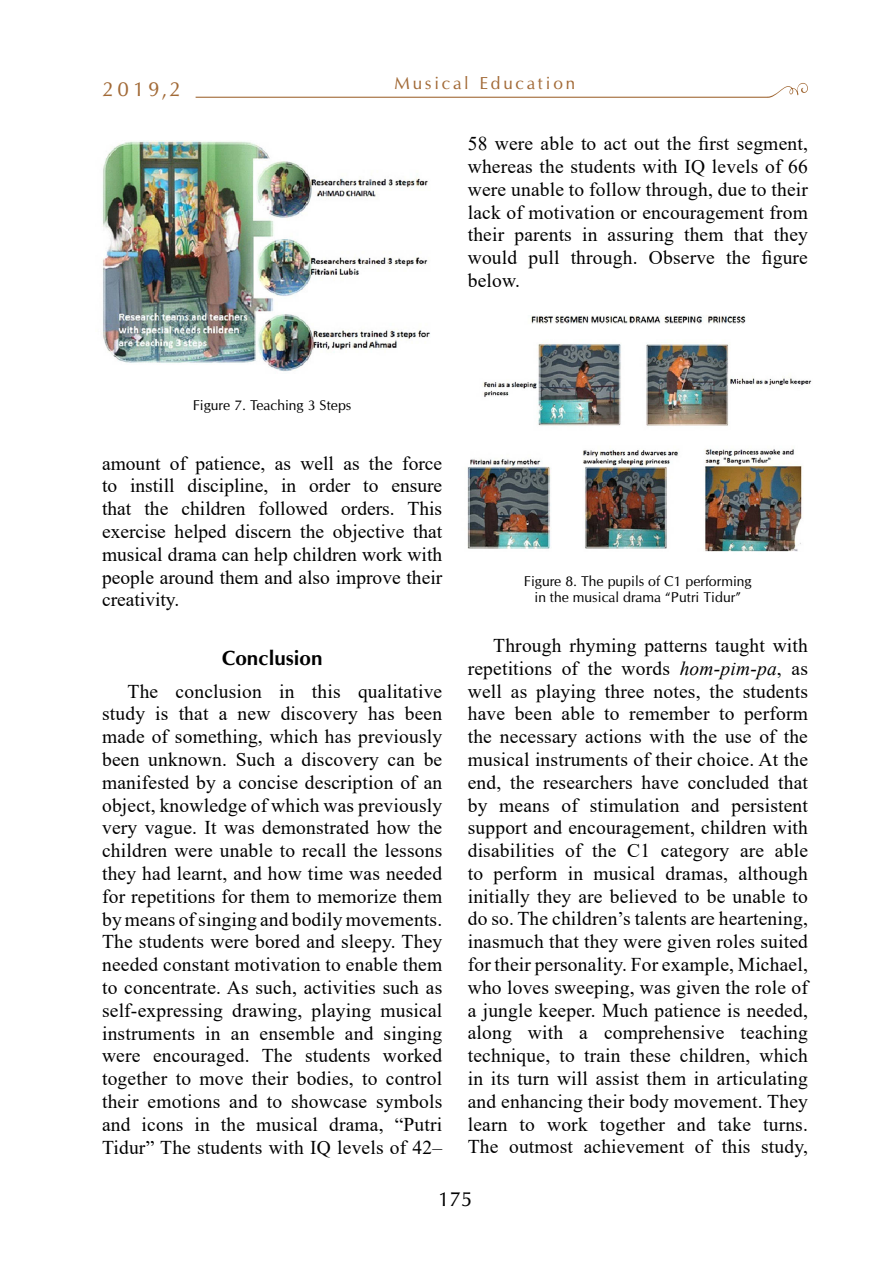
<style>
.page{position:relative;width:893px;height:1263px;background:#fff}
.page>*{position:absolute;margin:0;border:0;box-sizing:border-box;transform-origin:0 0}
.Текст{font:19.5px/22.8px "Times New Roman";letter-spacing:.01em;color:#000;text-align:justify}
.Глава1{font:700 19.5px "Opium New C";color:#000}
.t1{font:19.5px "Opium New C";color:#a26a37}
.t2{font:19.5px "Opium New C";color:#000}
.t3{font:16.5px "Opium New C";letter-spacing:.17em;color:#a26a37}
.Фото{font:13.5px/16.2px "Opium New C";color:#000;text-align:center}
.s1{font-style:italic}
</style>
<div class="page">
<hr style="left:196px;top:97px;width:572px;height:1px;background:#a26a37">
<svg style="left:768px;top:83px;width:40px;height:15px"></svg>
<img style="left:467px;top:315px;width:345px;height:237px">
<img style="left:102px;top:140px;width:328px;height:231px">
<p class="t1" style="left:102px;top:77px;width:80px">2019,2</p>
<p class="t3" style="left:394px;top:72px;width:182px">Musical Education</p>
<p class="Текст" style="left:468px;top:132px;width:342px">58 were able to act out the first segment, whereas the students with IQ levels of 66 were unable to follow through, due to their lack of motivation or encouragement from their parents in assuring them that they would pull through. Observe the figure below.</p>
<p class="Фото" style="left:193px;top:397px;width:160px">Figure 7. Teaching 3 Steps</p>
<p class="Текст" style="left:102px;top:451px;width:342px">amount of patience, as well as the force to instill discipline, in order to ensure that the children followed orders. This exercise helped discern the objective that musical drama can help children work with people around them and also improve their creativity.</p>
<p class="Глава1" style="left:222px;top:646px;width:102px">Conclusion</p>
<p class="Текст" style="left:102px;top:679px;width:342px;text-indent:26px">The conclusion in this qualitative study is that a new discovery has been made of something, which has previously been unknown. Such a discovery can be manifested by a concise description of an object, knowledge of which was previously very vague. It was demonstrated how the children were unable to recall the lessons they had learnt, and how time was needed for repetitions for them to memorize them by means of singing and bodily movements.<br>The students were bored and sleepy. They needed constant motivation to enable them to concentrate. As such, activities such as self-expressing drawing, playing musical instruments in an ensemble and singing were encouraged. The students worked together to move their bodies, to control their emotions and to showcase symbols and icons in the musical drama, “Putri Tidur” The students with IQ levels of 42–</p>
<p class="Фото" style="left:524px;top:572px;width:229px">Figure 8. The pupils of C1 performing in the musical drama “Putri Tidur”</p>
<p class="Текст" style="left:468px;top:633px;width:342px;text-indent:26px">Through rhyming patterns taught with repetitions of the words <span class="s1">hom-pim-pa</span>, as well as playing three notes, the students have been able to remember to perform the necessary actions with the use of the musical instruments of their choice. At the end, the researchers have concluded that by means of stimulation and persistent support and encouragement, children with disabilities of the C1 category are able to perform in musical dramas, although initially they are believed to be unable to do so. The children’s talents are heartening, inasmuch that they were given roles suited for their personality. For example, Michael, who loves sweeping, was given the role of a jungle keeper. Much patience is needed, along with a comprehensive teaching technique, to train these children, which in its turn will assist them in articulating and enhancing their body movement. They learn to work together and take turns.<br>The outmost achievement of this study,</p>
<p class="t2" style="left:438px;top:1187px;width:36px">175</p>
</div>
